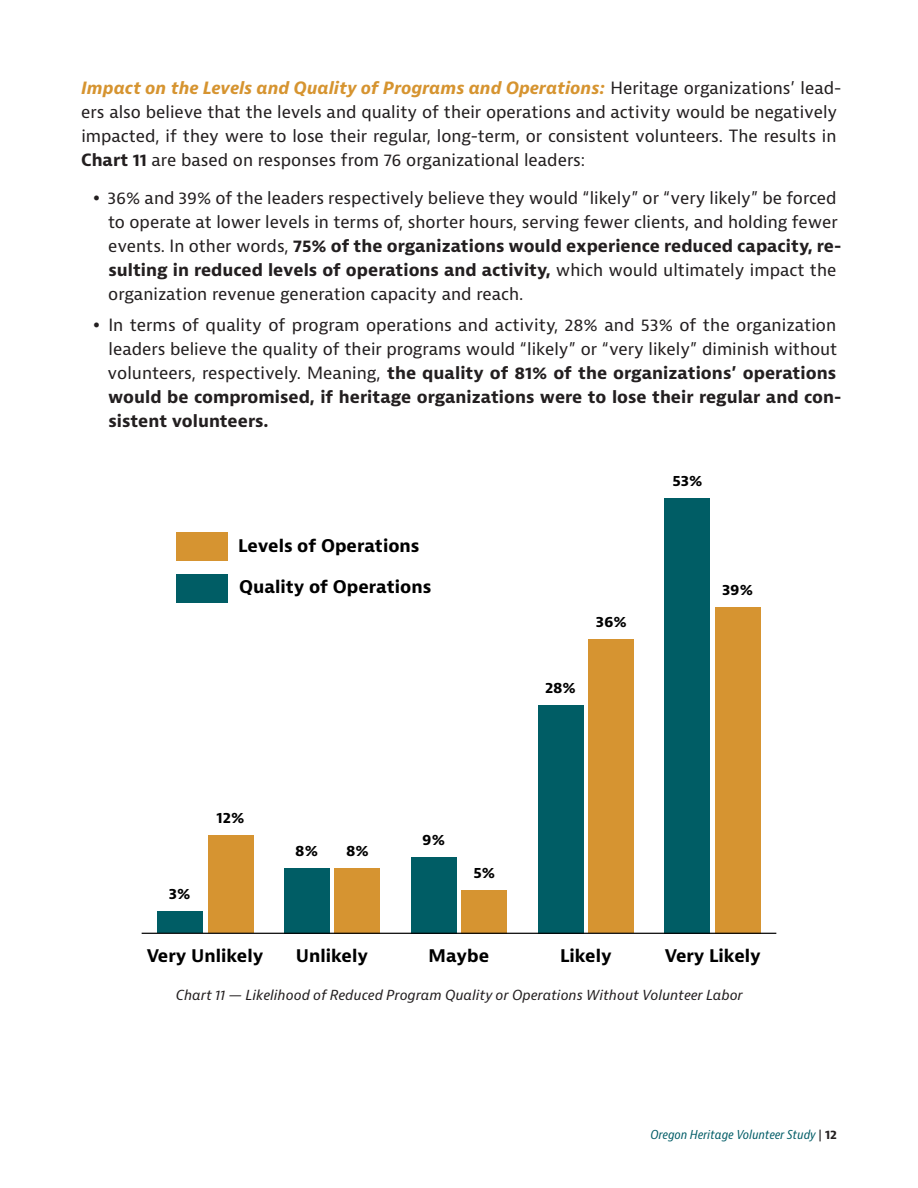
<style>
.page{position:relative;width:918px;height:1188px;background:#fff}
.page>*{position:absolute;margin:0;border:0;box-sizing:border-box;transform-origin:0 0}
.t1{font:700 16.95px "Bernina Sans";color:#000}
.Copy{font:16.5px/24px "Bernina Sans";color:#231f20}
.t2{font:700 14.55px "Bernina Sans";letter-spacing:-.005em;color:#000}
.Chart_Text{font:italic 13.5px "Bernina Sans";color:#231f20}
.t3{font:italic condensed 12px "Bernina Sans";color:#005c66}
.s1{font-weight:700;font-style:italic;color:#d69430}
.s2{font-weight:700}
.s3{font-style:normal;font-stretch:normal;color:#231f20}
.s4{font-weight:700;font-style:normal;font-stretch:normal;color:#231f20}
</style>
<div class="page">
<div style="left:176px;top:533px;width:52px;height:28px;background:#d69431"></div>
<div style="left:208px;top:835px;width:45px;height:98px;background:#d69431"></div>
<div style="left:335px;top:868px;width:45px;height:65px;background:#d69431"></div>
<div style="left:462px;top:890px;width:45px;height:43px;background:#d69431"></div>
<div style="left:588px;top:640px;width:46px;height:293px;background:#d69431"></div>
<div style="left:715px;top:607px;width:46px;height:326px;background:#d69431"></div>
<div style="left:157px;top:912px;width:46px;height:21px;background:#005d65"></div>
<div style="left:284px;top:868px;width:46px;height:65px;background:#005d65"></div>
<div style="left:411px;top:857px;width:45px;height:76px;background:#005d65"></div>
<div style="left:538px;top:705px;width:45px;height:228px;background:#005d65"></div>
<div style="left:665px;top:498px;width:45px;height:435px;background:#005d65"></div>
<div style="left:176px;top:574px;width:52px;height:29px;background:#005d65"></div>
<hr style="left:142px;top:933px;width:634px;height:1px;background:#000">
<p class="Copy" style="left:81px;top:77px;width:762px"><span class="s1">Impact on the Levels and Quality of Programs and Operations:</span> Heritage organizations’ lead&shy;ers also believe that the levels and quality of their operations and activity would be negatively impacted, if they were to lose their regular, long-term, or consistent volunteers. The results in <span class="s2">Chart 11</span> are based on responses from 76 organizational leaders:</p>
<p class="Copy" style="left:108px;top:186px;width:735px">36% and 39% of the leaders respectively believe they would “likely” or “very likely” be forced to operate at lower levels in terms of, shorter hours, serving fewer clients, and holding fewer events. In other words, <span class="s2">75% of the organizations would experience reduced capacity, re&shy;sulting in reduced levels of operations and activity,</span> which would ultimately impact the organization revenue generation capacity and reach.</p>
<p class="Copy" style="left:108px;top:313px;width:735px">In terms of quality of program operations and activity, 28% and 53% of the organization leaders believe the quality of their programs would “likely” or “very likely” diminish without volunteers, respectively. Meaning, <span class="s2">the quality of 81% of the organizations’ operations would be compromised, if heritage organizations were to lose their regular and con&shy;sistent volunteers.</span></p>
<p class="t1" style="left:238px;top:534px;width:183px">Levels of Operations</p>
<p class="t1" style="left:239px;top:576px;width:194px">Quality of Operations</p>
<p class="t2" style="left:169px;top:885px;width:23px">3%</p>
<p class="t2" style="left:217px;top:809px;width:29px">12%</p>
<p class="t2" style="left:295px;top:841px;width:24px">8%</p>
<p class="t2" style="left:346px;top:841px;width:24px">8%</p>
<p class="t2" style="left:422px;top:830px;width:24px">9%</p>
<p class="t2" style="left:473px;top:863px;width:23px">5%</p>
<p class="t2" style="left:596px;top:613px;width:33px">36%</p>
<p class="t2" style="left:545px;top:678px;width:32px">28%</p>
<p class="t2" style="left:672px;top:471px;width:32px">53%</p>
<p class="t2" style="left:722px;top:580px;width:33px">39%</p>
<p class="t1" style="left:147px;top:945px;width:118px">Very Unlikely</p>
<p class="t1" style="left:296px;top:945px;width:74px">Unlikely</p>
<p class="t1" style="left:429px;top:945px;width:62px">Maybe</p>
<p class="t1" style="left:560px;top:945px;width:53px">Likely</p>
<p class="t1" style="left:665px;top:945px;width:98px">Very Likely</p>
<p class="Chart_Text" style="left:176px;top:986px;width:569px">Chart 11 — Likelihood of Reduced Program Quality or Operations Without Volunteer Labor</p>
<p class="t3" style="left:651px;top:1128px;width:188px">Oregon Heritage Volunteer Study <span class="s3">|</span> <span class="s4">12</span></p>
</div>
